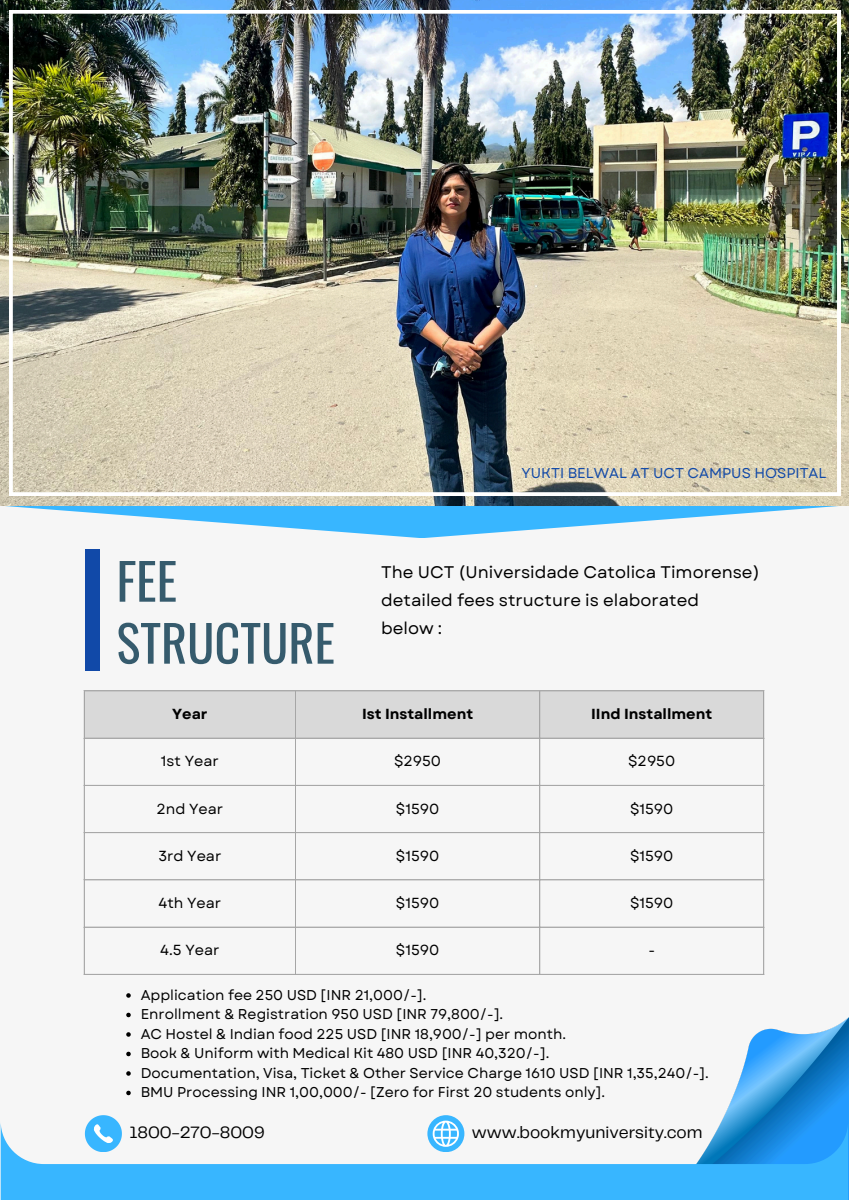
<style>
.page{position:relative;width:849px;height:1200px;background:#fff}
.page>*{position:absolute;margin:0;border:0;box-sizing:border-box;transform-origin:0 0}
.t1{font:50.2px/62px "Oswald";color:#365b6d}
.t2{font:17.1px "Telegraf";color:#000}
.t3{font:16.8px/27.8px "Garet";color:#000}
.t4{font:14.6px "Garet";color:#000}
.t5{font:700 14.6px "Garet";color:#000}
.t6{font:14.2px "Garet";color:#000}
.t7{font:14.2px "Garet";color:#1149a8}
</style>
<div class="page">
<div style="left:0;top:0;width:848px;height:1200px;background:#f6f6f6"></div>
<svg style="left:5px;top:506px;width:833px;height:32px"></svg>
<img style="left:0;top:0;width:848px;height:506px">
<img style="left:10px;top:11px;width:829px;height:484px">
<div style="left:85px;top:550px;width:14px;height:121px;background:#1149a8"></div>
<div style="left:85px;top:692px;width:678px;height:46px;background:#d9d9d9"></div>
<hr style="left:84px;top:691px;width:1px;height:283px;background:#a6a6a6">
<hr style="left:295px;top:691px;width:1px;height:283px;background:#a6a6a6">
<hr style="left:539px;top:691px;width:1px;height:283px;background:#a6a6a6">
<hr style="left:763px;top:691px;width:1px;height:283px;background:#a6a6a6">
<hr style="left:84px;top:691px;width:679px;height:1px;background:#a6a6a6">
<hr style="left:84px;top:738px;width:679px;height:1px;background:#a6a6a6">
<hr style="left:84px;top:785px;width:679px;height:1px;background:#a6a6a6">
<hr style="left:84px;top:832px;width:679px;height:1px;background:#a6a6a6">
<hr style="left:84px;top:880px;width:679px;height:1px;background:#a6a6a6">
<hr style="left:84px;top:927px;width:679px;height:1px;background:#a6a6a6">
<hr style="left:84px;top:974px;width:679px;height:1px;background:#a6a6a6">
<img style="left:721px;top:1018px;width:127px;height:182px">
<svg style="left:1px;top:1121px;width:846px;height:79px;fill:#38b6fe"></svg>
<div style="left:427px;top:1115px;width:37px;height:37px;background:#38b6ff;border-radius:50%"></div>
<svg style="left:432px;top:1121px;width:27px;height:26px"></svg>
<svg style="left:85px;top:1115px;width:37px;height:37px"></svg>
<svg style="left:126px;top:993px;width:5px;height:5px"></svg>
<svg style="left:126px;top:1013px;width:5px;height:4px"></svg>
<svg style="left:126px;top:1032px;width:5px;height:5px"></svg>
<svg style="left:126px;top:1052px;width:5px;height:4px"></svg>
<svg style="left:126px;top:1071px;width:5px;height:5px"></svg>
<svg style="left:126px;top:1091px;width:5px;height:4px"></svg>
<h2 class="t7" style="left:521px;top:463px;width:306px">YUKTI BELWAL AT UCT CAMPUS HOSPITAL</h2>
<p class="t1" style="left:116px;top:548px;width:220px">FEE<br>STRUCTURE</p>
<p class="t3" style="left:381px;top:559px;width:380px">The UCT (Universidade Catolica Timorense) detailed fees structure is elaborated<br>below :</p>
<h3 class="t5" style="left:172px;top:703px;width:37px">Year</h3>
<h1 class="t5" style="left:362px;top:703px;width:113px">Ist Installment</h1>
<h2 class="t5" style="left:591px;top:703px;width:123px">IInd Installment</h2>
<p class="t4" style="left:161px;top:751px;width:59px">1st Year</p>
<p class="t4" style="left:394px;top:751px;width:49px">$2950</p>
<p class="t4" style="left:628px;top:751px;width:49px">$2950</p>
<p class="t4" style="left:156px;top:798px;width:68px">2nd Year</p>
<p class="t4" style="left:396px;top:798px;width:45px">$1590</p>
<p class="t4" style="left:629px;top:798px;width:45px">$1590</p>
<p class="t4" style="left:158px;top:845px;width:64px">3rd Year</p>
<p class="t4" style="left:396px;top:845px;width:45px">$1590</p>
<p class="t4" style="left:629px;top:845px;width:45px">$1590</p>
<p class="t4" style="left:158px;top:892px;width:64px">4th Year</p>
<p class="t4" style="left:396px;top:892px;width:45px">$1590</p>
<p class="t4" style="left:629px;top:892px;width:45px">$1590</p>
<p class="t4" style="left:160px;top:940px;width:61px">4.5 Year</p>
<p class="t4" style="left:396px;top:940px;width:45px">$1590</p>
<p class="t4" style="left:648px;top:940px;width:8px">-</p>
<p class="t6" style="left:141px;top:985px;width:287px">Application fee 250 USD [INR 21,000/-].</p>
<p class="t6" style="left:141px;top:1004px;width:364px">Enrollment &amp; Registration 950 USD [INR 79,800/-].</p>
<p class="t6" style="left:141px;top:1024px;width:427px">AC Hostel &amp; Indian food 225 USD [INR 18,900/-] per month.</p>
<p class="t6" style="left:141px;top:1043px;width:410px">Book &amp; Uniform with Medical Kit 480 USD [INR 40,320/-].</p>
<p class="t6" style="left:141px;top:1063px;width:569px">Documentation, Visa, Ticket &amp; Other Service Charge 1610 USD [INR 1,35,240/-].</p>
<p class="t6" style="left:141px;top:1082px;width:466px">BMU Processing INR 1,00,000/- [Zero for First 20 students only].</p>
<p class="t2" style="left:129px;top:1125px;width:137px">1800-270-8009</p>
<p class="t2" style="left:472px;top:1125px;width:232px">www.bookmyuniversity.com</p>
</div>
